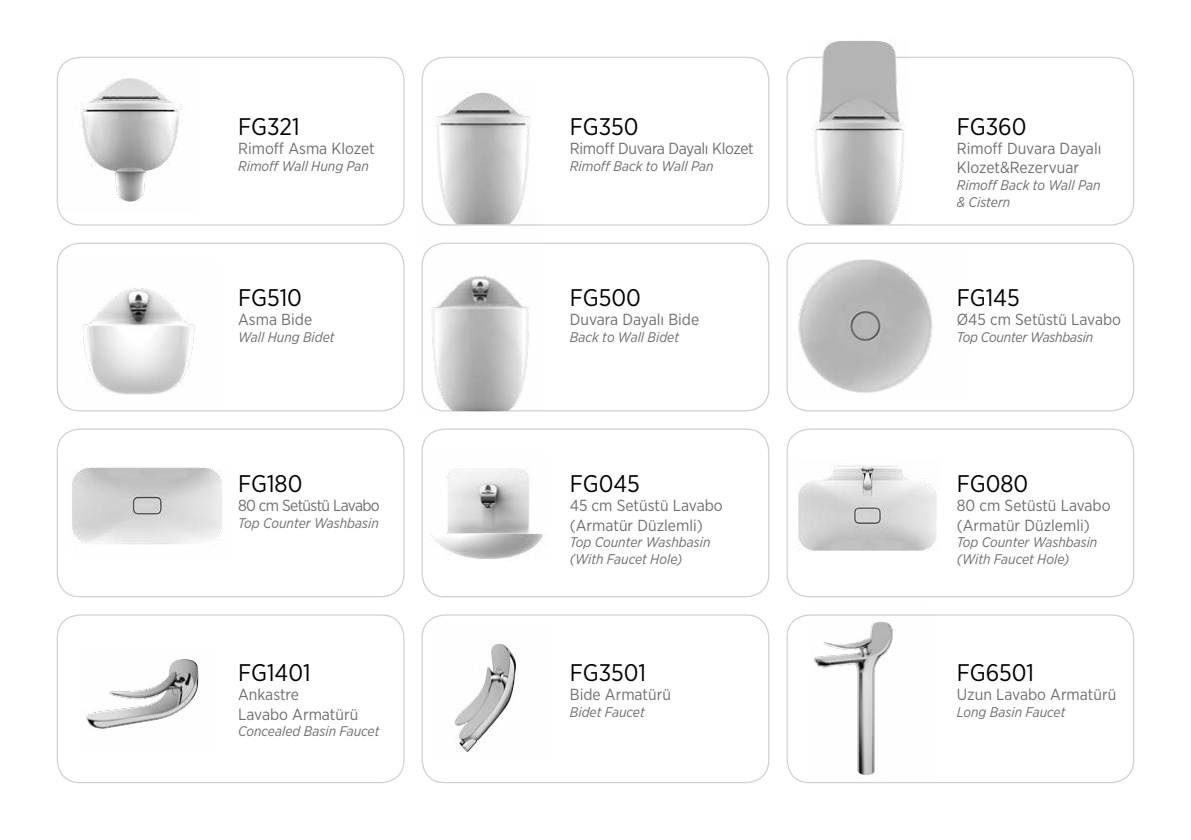
<style>
.page{position:relative;width:1191px;height:840px;background:#fff}
.page>*{position:absolute;margin:0;border:0;box-sizing:border-box;transform-origin:0 0}
.t1{font:24px "Gotham Narrow";color:#000}
.t2{font:16px/19.2px "Gotham Narrow";color:#706f6f}
.t3{font:16px "Gotham Narrow";letter-spacing:-.02em;color:#706f6f}
.t4{font:16px "Gotham Narrow";letter-spacing:-.04em;color:#706f6f}
.t5{font:italic 14px/16.8px "Gotham Narrow";color:#706f6f}
</style>
<div class="page">
<div style="left:57px;top:57px;width:347px;height:168px;border:1px solid #d2d2d2;border-radius:22px"></div>
<div style="left:57px;top:242px;width:347px;height:169px;border:1px solid #d2d2d2;border-radius:22px"></div>
<div style="left:57px;top:428px;width:347px;height:169px;border:1px solid #d2d2d2;border-radius:22px"></div>
<div style="left:57px;top:614px;width:347px;height:168px;border:1px solid #d2d2d2;border-radius:22px"></div>
<div style="left:421px;top:57px;width:348px;height:168px;border:1px solid #d2d2d2;border-radius:22px"></div>
<div style="left:421px;top:428px;width:348px;height:169px;border:1px solid #d2d2d2;border-radius:22px"></div>
<div style="left:421px;top:614px;width:348px;height:168px;border:1px solid #d2d2d2;border-radius:22px"></div>
<div style="left:786px;top:57px;width:348px;height:168px;border:1px solid #d2d2d2;border-radius:22px"></div>
<div style="left:786px;top:242px;width:348px;height:169px;border:1px solid #d2d2d2;border-radius:22px"></div>
<div style="left:786px;top:428px;width:348px;height:169px;border:1px solid #d2d2d2;border-radius:22px"></div>
<div style="left:786px;top:614px;width:348px;height:168px;border:1px solid #d2d2d2;border-radius:22px"></div>
<img style="left:760px;top:248px;width:173px;height:149px">
<img style="left:61px;top:65px;width:122px;height:137px">
<img style="left:57px;top:262px;width:138px;height:145px">
<img style="left:69px;top:467px;width:154px;height:81px">
<img style="left:421px;top:454px;width:126px;height:106px">
<img style="left:798px;top:465px;width:142px;height:86px">
<img style="left:435px;top:92px;width:98px;height:117px">
<img style="left:421px;top:209px;width:120px;height:203px">
<img style="left:811px;top:40px;width:96px;height:186px">
<img style="left:86px;top:659px;width:114px;height:70px">
<img style="left:454px;top:642px;width:62px;height:110px">
<img style="left:811px;top:614px;width:118px;height:170px">
<h1 class="t1" style="left:238px;top:111px;width:63px">FG321</h1>
<p class="t2" style="left:238px;top:138px;width:138px">Rimoff Asma Klozet</p>
<p class="t5" style="left:238px;top:157px;width:132px">Rimoff Wall Hung Pan</p>
<h1 class="t1" style="left:238px;top:282px;width:65px">FG510</h1>
<p class="t2" style="left:238px;top:309px;width:76px">Asma Bide</p>
<p class="t5" style="left:238px;top:328px;width:98px">Wall Hung Bidet</p>
<h1 class="t1" style="left:238px;top:468px;width:66px">FG180</h1>
<p class="t4" style="left:238px;top:495px;width:143px">80 cm Setüstü Lavabo</p>
<p class="t5" style="left:238px;top:514px;width:142px">Top Counter Washbasin</p>
<h1 class="t1" style="left:238px;top:657px;width:74px">FG1401</h1>
<p class="t2" style="left:238px;top:684px;width:122px">Ankastre<br>Lavabo Armatürü</p>
<p class="t5" style="left:238px;top:722px;width:143px">Concealed Basin Faucet</p>
<h1 class="t1" style="left:570px;top:111px;width:70px">FG350</h1>
<p class="t3" style="left:570px;top:138px;width:185px">Rimoff Duvara Dayalı Klozet</p>
<p class="t5" style="left:570px;top:157px;width:145px">Rimoff Back to Wall Pan</p>
<h1 class="t1" style="left:570px;top:282px;width:73px">FG500</h1>
<p class="t2" style="left:570px;top:309px;width:131px">Duvara Dayalı Bide</p>
<p class="t5" style="left:570px;top:328px;width:111px">Back to Wall Bidet</p>
<h1 class="t1" style="left:570px;top:468px;width:72px">FG045</h1>
<p class="t2" style="left:570px;top:495px;width:154px">45 cm Setüstü Lavabo (Armatür Düzlemli)</p>
<p class="t5" style="left:570px;top:533px;width:142px">Top Counter Washbasin (With Faucet Hole)</p>
<h1 class="t1" style="left:570px;top:657px;width:78px">FG3501</h1>
<p class="t2" style="left:570px;top:684px;width:103px">Bide Armatürü</p>
<p class="t5" style="left:570px;top:703px;width:77px">Bidet Faucet</p>
<h1 class="t1" style="left:956px;top:111px;width:71px">FG360</h1>
<p class="t2" style="left:956px;top:138px;width:146px">Rimoff Duvara Dayalı<br>Klozet&amp;Rezervuar</p>
<p class="t5" style="left:956px;top:176px;width:145px">Rimoff Back to Wall Pan &amp; Cistern</p>
<h1 class="t1" style="left:956px;top:282px;width:64px">FG145</h1>
<p class="t2" style="left:956px;top:309px;width:166px">Ø45 cm Setüstü Lavabo</p>
<p class="t5" style="left:956px;top:328px;width:138px">Top Counter Washbasin</p>
<h1 class="t1" style="left:956px;top:468px;width:73px">FG080</h1>
<p class="t2" style="left:956px;top:495px;width:155px">80 cm Setüstü Lavabo (Armatür Düzlemli)</p>
<p class="t5" style="left:956px;top:533px;width:142px">Top Counter Washbasin (With Faucet Hole)</p>
<h1 class="t1" style="left:956px;top:657px;width:79px">FG6501</h1>
<p class="t2" style="left:956px;top:684px;width:161px">Uzun Lavabo Armatürü</p>
<p class="t5" style="left:956px;top:703px;width:110px">Long Basin Faucet</p>
</div>
